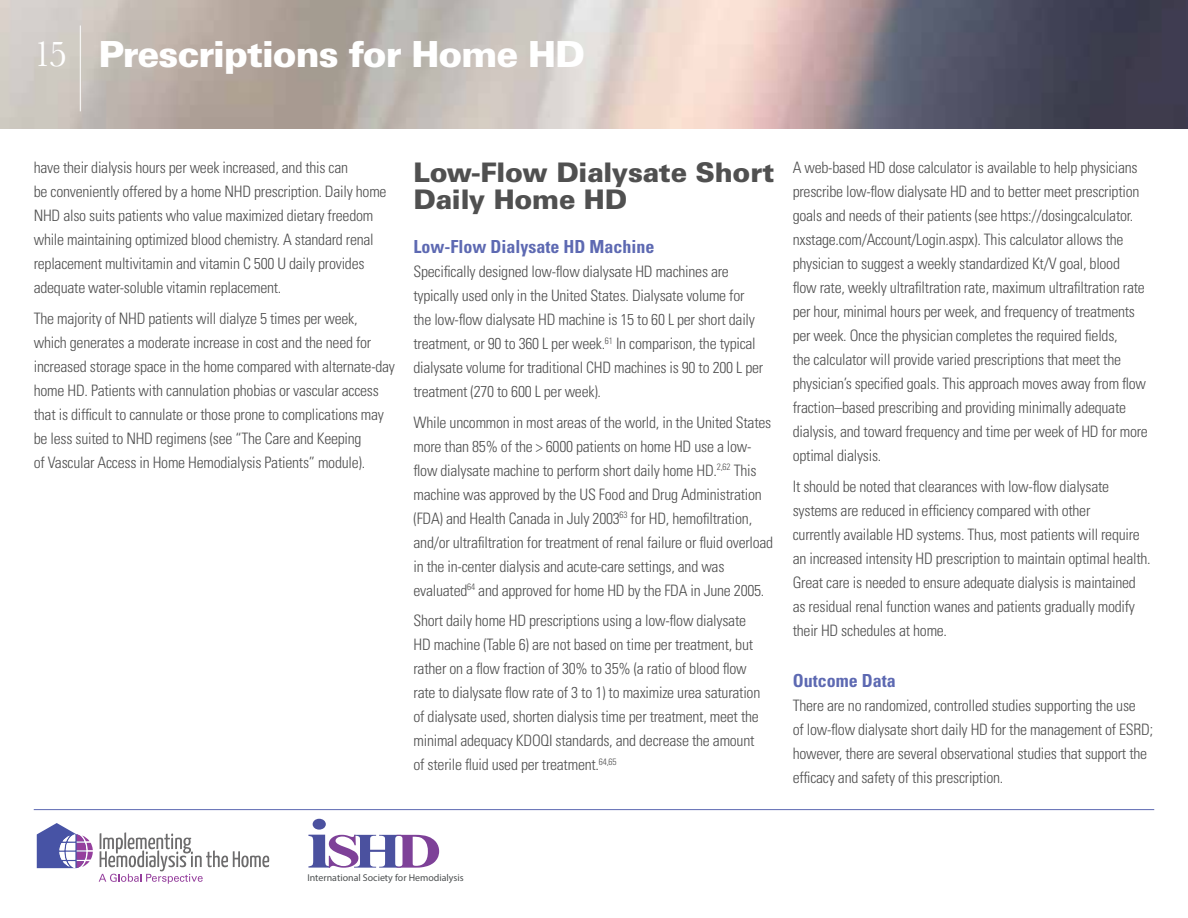
<style>
.page{position:relative;width:1188px;height:918px;background:#fff}
.page>*{position:absolute;margin:0;border:0;box-sizing:border-box;transform-origin:0 0}
.t1{font:900 36px "Univers LT Std";letter-spacing:-.03em;color:#fff}
.t2{font:900 27px/27px "Univers LT Std";letter-spacing:-.01em;color:#505050}
.t3{font:700 condensed 18px "Univers LT Std";color:#5d69b2}
.t4{font:300 condensed 15.75px/24px "Univers LT Std";letter-spacing:-.015em;color:#505050}
.t5{font:9.9px "Myriad Pro";color:#4d5051}
.s1{font-family:"Baskerville";font-weight:400;font-size:37.5px}
</style>
<div class="page">
<img style="left:0;top:0;width:1188px;height:129px">
<hr style="left:80px;top:26px;width:1px;height:85px;background:#fff">
<hr style="left:34px;top:809px;width:1120px;height:1px;background:#5d69b2">
<svg style="left:99px;top:833px;width:170px;height:51px"></svg>
<svg style="left:37px;top:823px;width:56px;height:45px"></svg>
<svg style="left:308px;top:819px;width:131px;height:64px"></svg>
<h1 class="t1" style="left:33px;top:31px;width:554px"><span class="s1">15</span> Prescriptions for Home HD</h1>
<p class="t4" style="left:34px;top:156px;width:354px">have their dialysis hours per week increased, and this can<br>be conveniently offered by a home NHD prescription. Daily home NHD also suits patients who value maximized dietary freedom while maintaining optimized blood chemistry. A standard renal replacement multivitamin and vitamin C 500 U daily provides adequate water-soluble vitamin replacement.</p>
<p class="t4" style="left:34px;top:307px;width:363px">The majority of NHD patients will dialyze 5 times per week,<br>which generates a moderate increase in cost and the need for increased storage space in the home compared with alternate-day home HD. Patients with cannulation phobias or vascular access that is difficult to cannulate or those prone to complications may be less suited to NHD regimens (see “The Care and Keeping<br>of Vascular Access in Home Hemodialysis Patients” module).</p>
<h2 class="t2" style="left:414px;top:158px;width:363px">Low-Flow Dialysate Short<br>Daily Home HD</h2>
<p class="t3" style="left:414px;top:235px;width:242px">Low-Flow Dialysate HD Machine</p>
<p class="t4" style="left:414px;top:259px;width:351px">Specifically designed low-flow dialysate HD machines are typically used only in the United States. Dialysate volume for the low-flow dialysate HD machine is 15 to 60 L per short daily treatment, or 90 to 360 L per week.<sup>61</sup> In comparison, the typical dialysate volume for traditional CHD machines is 90 to 200 L per treatment (270 to 600 L per week).</p>
<p class="t4" style="left:414px;top:410px;width:361px">While uncommon in most areas of the world, in the United States more than 85% of the &gt; 6000 patients on home HD use a low&shy;flow dialysate machine to perform short daily home HD.<sup>2,62</sup> This machine was approved by the US Food and Drug Administration (FDA) and Health Canada in July 2003<sup>63</sup> for HD, hemofiltration, and/or ultrafiltration for treatment of renal failure or fluid overload in the in-center dialysis and acute-care settings, and was evaluated<sup>64</sup> and approved for home HD by the FDA in June 2005.</p>
<p class="t4" style="left:414px;top:609px;width:348px">Short daily home HD prescriptions using a low-flow dialysate HD machine (Table 6) are not based on time per treatment, but rather on a flow fraction of 30% to 35% (a ratio of blood flow rate to dialysate flow rate of 3 to 1) to maximize urea saturation of dialysate used, shorten dialysis time per treatment, meet the minimal adequacy KDOQI standards, and decrease the amount of sterile fluid used per treatment.<sup>64,65</sup></p>
<p class="t4" style="left:793px;top:156px;width:357px">A web-based HD dose calculator is available to help physicians prescribe low-flow dialysate HD and to better meet prescription goals and needs of their patients (see https://dosingcalculator. nxstage.com/Account/Login.aspx). This calculator allows the physician to suggest a weekly standardized Kt/V goal, blood flow rate, weekly ultrafiltration rate, maximum ultrafiltration rate per hour, minimal hours per week, and frequency of treatments per week. Once the physician completes the required fields,<br>the calculator will provide varied prescriptions that meet the physician’s specified goals. This approach moves away from flow fraction–based prescribing and providing minimally adequate dialysis, and toward frequency and time per week of HD for more optimal dialysis.</p>
<p class="t4" style="left:793px;top:475px;width:359px">It should be noted that clearances with low-flow dialysate systems are reduced in efficiency compared with other<br>currently available HD systems. Thus, most patients will require an increased intensity HD prescription to maintain optimal health.<br>Great care is needed to ensure adequate dialysis is maintained as residual renal function wanes and patients gradually modify their HD schedules at home.</p>
<p class="t3" style="left:793px;top:670px;width:104px">Outcome Data</p>
<p class="t4" style="left:793px;top:694px;width:362px">There are no randomized, controlled studies supporting the use<br>of low-flow dialysate short daily HD for the management of ESRD; however, there are several observational studies that support the efficacy and safety of this prescription.</p>
<p class="t5" style="left:307px;top:871px;width:158px">International Society for Hemodialysis</p>
</div>
